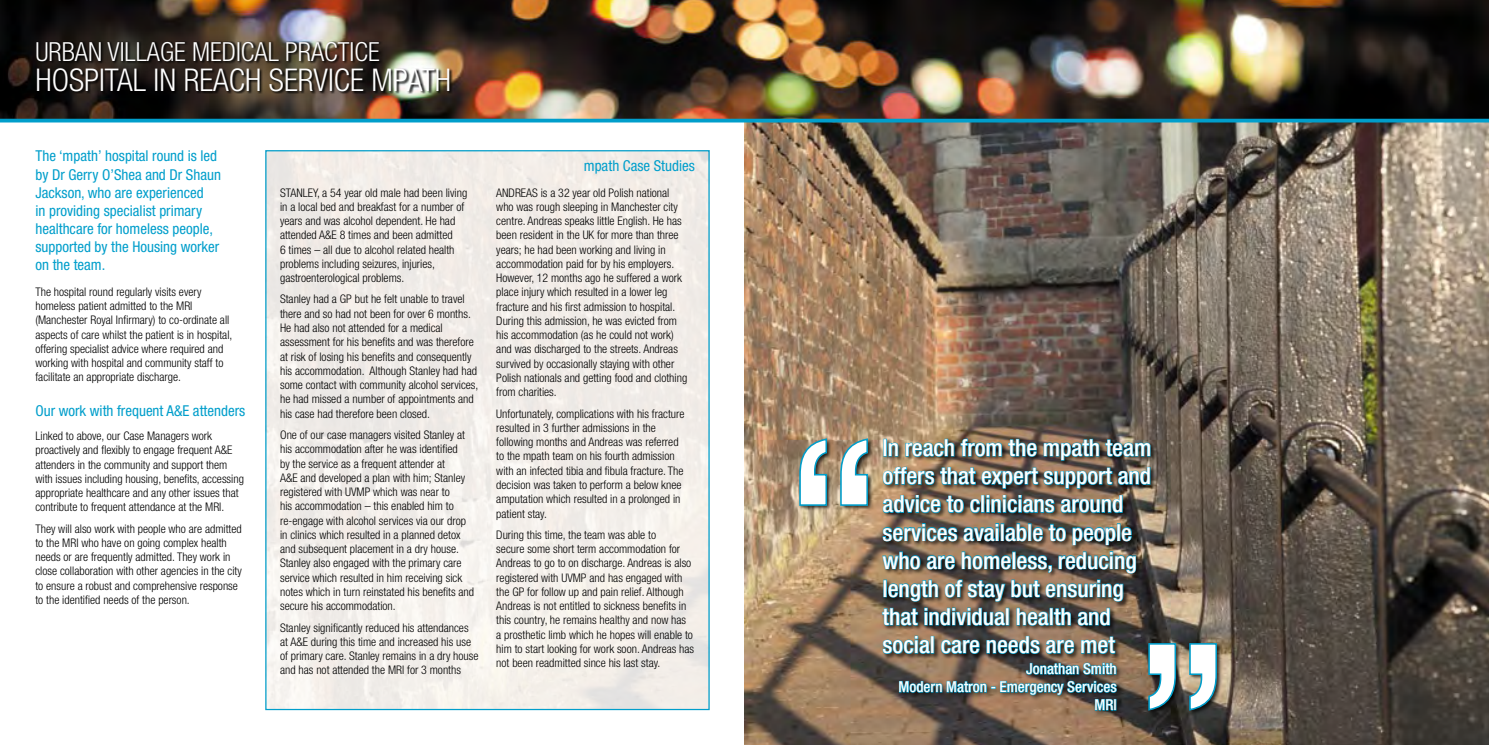
<style>
.page{position:relative;width:1489px;height:745px;background:#fff}
.page>*{position:absolute;margin:0;border:0;box-sizing:border-box;transform-origin:0 0}
.t1{font:500 condensed 229.75px "Helvetica Neue LT Std";color:#fff}
.t2{font:300 condensed 31.25px "Helvetica Neue LT Std";color:#fff}
.t3{font:300 condensed 26.25px "Helvetica Neue LT Std";color:#fff}
.t4{font:500 condensed 23.5px/28.1px "Helvetica Neue LT Std";color:#fff}
.t5{font:condensed 15px/18px "Helvetica Neue LT Std";color:#009ecb}
.t6{font:500 condensed 15px/18px "Helvetica Neue LT Std";color:#fff;text-align:right}
.t7{font:300 condensed 11.88px/14.2px "Helvetica Neue LT Std";color:#000}
</style>
<div class="page">
<img style="left:0;top:0;width:1488px;height:119px">
<img style="left:744px;top:122px;width:744px;height:622px">
<svg style="left:36px;top:41px;width:416px;height:53px;background:#3c342b"></svg>
<div style="left:798px;top:437px;width:75px;height:73px;background:#000;opacity:.75"></div>
<svg style="left:798px;top:437px;width:70px;height:69px;background:#5a6056"></svg>
<div style="left:1147px;top:642px;width:75px;height:73px;background:#000;opacity:.75"></div>
<hr style="left:0;top:119px;width:1488px;height:3px;background:#009ecb">
<div style="left:898px;top:661px;width:225px;height:54px;background:#000;opacity:.75"></div>
<img style="left:881px;top:418px;width:336px;height:294px">
<h3 class="t3" style="left:35px;top:36px;width:346px">URBAN VILLAGE MEDICAL PRACTICE</h3>
<h2 class="t2" style="left:35px;top:62px;width:31px">Hospital</h2>
<h2 class="t2" style="left:154px;top:62px;width:46px">in reach</h2>
<h2 class="t2" style="left:269px;top:62px;width:15px">service</h2>
<h2 class="t2" style="left:371px;top:62px;width:17px">mpath</h2>
<p class="t5" style="left:35px;top:147px;width:187px">The ‘mpath’ hospital round is led by Dr Gerry O’Shea and Dr Shaun<br>Jackson, who are experienced<br>in providing specialist primary healthcare for homeless people, supported by the Housing worker on the team.</p>
<p class="t5" style="left:584px;top:157px;width:112px">mpath Case Studies</p>
<p class="t7" style="left:280px;top:185px;width:189px">STANLEY, a 54 year old male had been living in a local bed and breakfast for a number of years and was alcohol dependent. He had attended A&amp;E 8 times and been admitted<br>6 times – all due to alcohol related health problems including seizures, injuries, gastroenterological problems.</p>
<p class="t7" style="left:280px;top:292px;width:200px">Stanley had a GP but he felt unable to travel there and so had not been for over 6 months.<br>He had also not attended for a medical assessment for his benefits and was therefore at risk of losing his benefits and consequently his accommodation. Although Stanley had had some contact with community alcohol services, he had missed a number of appointments and his case had therefore been closed.</p>
<p class="t7" style="left:280px;top:427px;width:196px">One of our case managers visited Stanley at his accommodation after he was identified<br>by the service as a frequent attender at<br>A&amp;E and developed a plan with him; Stanley registered with UVMP which was near to<br>his accommodation – this enabled him to re-engage with alcohol services via our drop in clinics which resulted in a planned detox and subsequent placement in a dry house.<br>Stanley also engaged with the primary care service which resulted in him receiving sick notes which in turn reinstated his benefits and secure his accommodation.</p>
<p class="t7" style="left:280px;top:619px;width:200px">Stanley significantly reduced his attendances at A&amp;E during this time and increased his use of primary care. Stanley remains in a dry house and has not attended the MRI for 3 months</p>
<p class="t7" style="left:496px;top:185px;width:192px">ANDREAS is a 32 year old Polish national who was rough sleeping in Manchester city centre. Andreas speaks little English. He has been resident in the UK for more than three years; he had been working and living in accommodation paid for by his employers.<br>However, 12 months ago he suffered a work place injury which resulted in a lower leg fracture and his first admission to hospital.<br>During this admission, he was evicted from his accommodation (as he could not work) and was discharged to the streets. Andreas survived by occasionally staying with other Polish nationals and getting food and clothing from charities.</p>
<p class="t7" style="left:496px;top:406px;width:190px">Unfortunately, complications with his fracture resulted in 3 further admissions in the following months and Andreas was referred to the mpath team on his fourth admission with an infected tibia and fibula fracture. The decision was taken to perform a below knee amputation which resulted in a prolonged in patient stay.</p>
<p class="t7" style="left:496px;top:527px;width:199px">During this time, the team was able to<br>secure some short term accommodation for Andreas to go to on discharge. Andreas is also registered with UVMP and has engaged with the GP for follow up and pain relief. Although Andreas is not entitled to sickness benefits in this country, he remains healthy and now has a prosthetic limb which he hopes will enable to him to start looking for work soon. Andreas has not been readmitted since his last stay.</p>
<p class="t7" style="left:35px;top:284px;width:198px">The hospital round regularly visits every homeless patient admitted to the MRI (Manchester Royal Infirmary) to co-ordinate all aspects of care whilst the patient is in hospital, offering specialist advice where required and working with hospital and community staff to facilitate an appropriate discharge.</p>
<p class="t5" style="left:35px;top:401px;width:211px">Our work with frequent A&amp;E attenders</p>
<p class="t7" style="left:35px;top:428px;width:210px">Linked to above, our Case Managers work proactively and flexibly to engage frequent A&amp;E attenders in the community and support them with issues including housing, benefits, accessing appropriate healthcare and any other issues that contribute to frequent attendance at the MRI.</p>
<p class="t7" style="left:35px;top:521px;width:208px">They will also work with people who are admitted to the MRI who have on going complex health needs or are frequently admitted. They work in close collaboration with other agencies in the city to ensure a robust and comprehensive response to the identified needs of the person.</p>
<h1 class="t1" style="left:784px;top:384px;width:99px">“</h1>
<h3 class="t4" style="left:882px;top:433px;width:270px">In reach from the mpath team offers that expert support and advice to clinicians around services available to people who are homeless, reducing length of stay but ensuring that individual health and social care needs are met</h3>
<h1 class="t1" style="left:1133px;top:589px;width:99px">”</h1>
<p class="t6" style="left:898px;top:659px;width:220px">Jonathan Smith<br>Modern Matron - Emergency Services<br>MRI</p>
</div>
